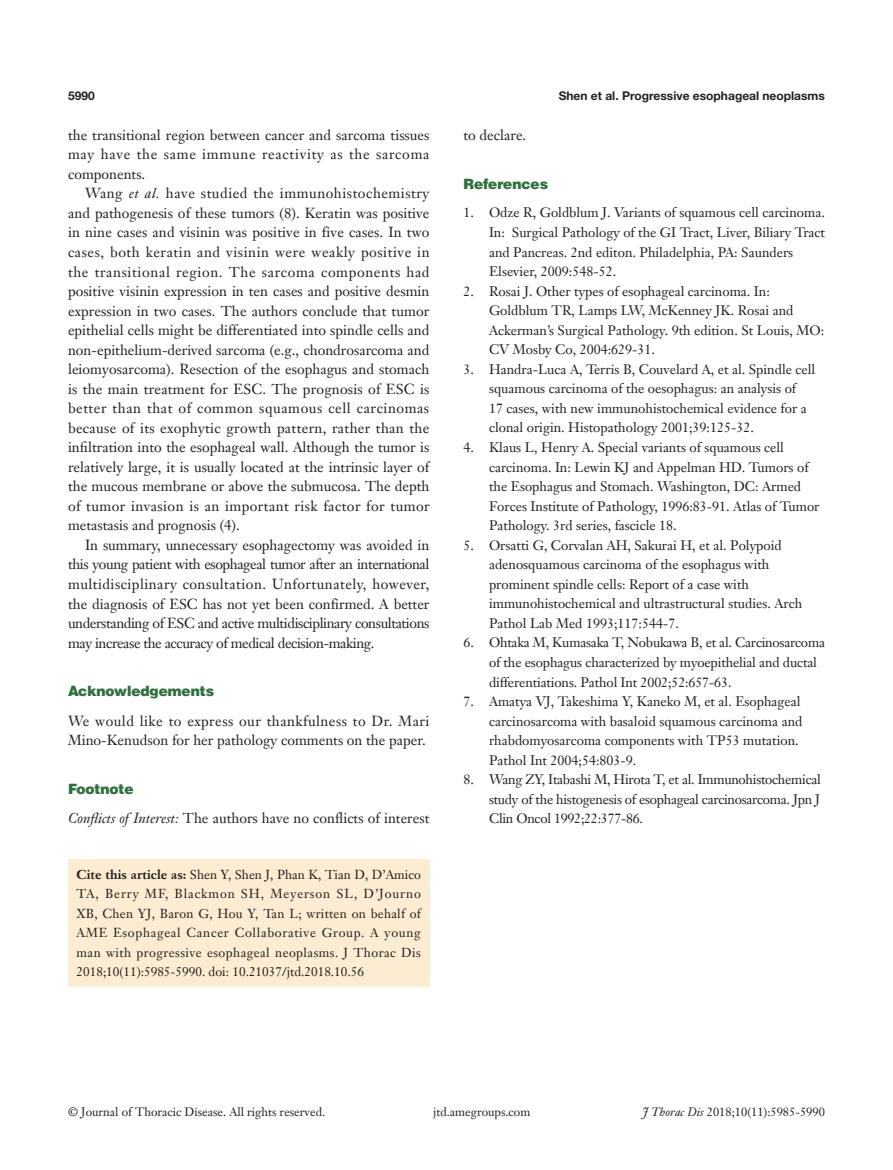
<style>
.page{position:relative;width:893px;height:1170px;background:#fff}
.page>*{position:absolute;margin:0;border:0;box-sizing:border-box;transform-origin:0 0}
.t1{font:14.25px/19.5px "Janson Text LT";color:#231f20;text-align:justify}
.t2{font:900 14.25px "Helvetica";color:#30703e}
.t3{font:13.5px/19.5px "Janson Text LT";color:#231f20}
.Cite{font:12.75px/19.5px "Janson Text LT";color:#231f20;text-align:justify}
.t4{font:12px "Janson Text LT";color:#231f20}
.t5{font:700 12px "Helvetica Neue LT Pro";color:#231f20}
.s1{font-style:italic}
.s2{font-weight:700}
</style>
<div class="page">
<div style="left:68px;top:859px;width:361px;height:127px;background:#fcedd2"></div>
<p class="t5" style="left:68px;top:88px;width:28px">5990</p>
<p class="t1" style="left:68px;top:125px;width:363px">the transitional region between cancer and sarcoma tissues may have the same immune reactivity as the sarcoma components.</p>
<p class="t1" style="left:68px;top:184px;width:363px;text-indent:17px">Wang <span class="s1">et al.</span> have studied the immunohistochemistry and pathogenesis of these tumors (8). Keratin was positive in nine cases and visinin was positive in five cases. In two cases, both keratin and visinin were weakly positive in the transitional region. The sarcoma components had positive visinin expression in ten cases and positive desmin expression in two cases. The authors conclude that tumor epithelial cells might be differentiated into spindle cells and non-epithelium-derived sarcoma (e.g., chondrosarcoma and leiomyosarcoma). Resection of the esophagus and stomach is the main treatment for ESC. The prognosis of ESC is better than that of common squamous cell carcinomas because of its exophytic growth pattern, rather than the infiltration into the esophageal wall. Although the tumor is relatively large, it is usually located at the intrinsic layer of the mucous membrane or above the submucosa. The depth of tumor invasion is an important risk factor for tumor metastasis and prognosis (4).</p>
<p class="t1" style="left:68px;top:535px;width:363px;text-indent:17px">In summary, unnecessary esophagectomy was avoided in this young patient with esophageal tumor after an international multidisciplinary consultation. Unfortunately, however, the diagnosis of ESC has not yet been confirmed. A better understanding of ESC and active multidisciplinary consultations may increase the accuracy of medical decision-making.</p>
<p class="t2" style="left:68px;top:682px;width:148px">Acknowledgements</p>
<p class="t1" style="left:68px;top:710px;width:363px">We would like to express our thankfulness to Dr. Mari<br>Mino-Kenudson for her pathology comments on the paper.</p>
<p class="t2" style="left:68px;top:779px;width:67px">Footnote</p>
<p class="t1" style="left:68px;top:808px;width:363px"><span class="s1">Conflicts of Interest:</span> The authors have no conflicts of interest</p>
<p class="Cite" style="left:77px;top:864px;width:346px"><span class="s2">Cite this article as:</span> Shen Y, Shen J, Phan K, Tian D, D’Amico TA, Berry MF, Blackmon SH, Meyerson SL, D’Journo XB, Chen YJ, Baron G, Hou Y, Tan L; written on behalf of AME Esophageal Cancer Collaborative Group. A young man with progressive esophageal neoplasms. J Thorac Dis 2018;10(11):5985-5990. doi: 10.21037/jtd.2018.10.56</p>
<p class="t5" style="left:559px;top:88px;width:268px">Shen et al. Progressive esophageal neoplasms</p>
<p class="t1" style="left:463px;top:125px;width:64px">to declare.</p>
<p class="t2" style="left:463px;top:174px;width:86px">References</p>
<p class="t3" style="left:489px;top:203px;width:338px;text-indent:-26px">1. Odze R, Goldblum J. Variants of squamous cell carcinoma.<br>In: Surgical Pathology of the GI Tract, Liver, Biliary Tract and Pancreas. 2nd editon. Philadelphia, PA: Saunders Elsevier, 2009:548-52.</p>
<p class="t3" style="left:489px;top:281px;width:337px;text-indent:-26px">2. Rosai J. Other types of esophageal carcinoma. In:<br>Goldblum TR, Lamps LW, McKenney JK. Rosai and Ackerman’s Surgical Pathology. 9th edition. St Louis, MO:<br>CV Mosby Co, 2004:629-31.</p>
<p class="t3" style="left:489px;top:359px;width:328px;text-indent:-26px">3. Handra-Luca A, Terris B, Couvelard A, et al. Spindle cell squamous carcinoma of the oesophagus: an analysis of<br>17 cases, with new immunohistochemical evidence for a clonal origin. Histopathology 2001;39:125-32.</p>
<p class="t3" style="left:489px;top:437px;width:332px;text-indent:-26px">4. Klaus L, Henry A. Special variants of squamous cell carcinoma. In: Lewin KJ and Appelman HD. Tumors of the Esophagus and Stomach. Washington, DC: Armed Forces Institute of Pathology, 1996:83-91. Atlas of Tumor Pathology. 3rd series, fascicle 18.</p>
<p class="t3" style="left:489px;top:535px;width:315px;text-indent:-26px">5. Orsatti G, Corvalan AH, Sakurai H, et al. Polypoid adenosquamous carcinoma of the esophagus with prominent spindle cells: Report of a case with immunohistochemical and ultrastructural studies. Arch Pathol Lab Med 1993;117:544-7.</p>
<p class="t3" style="left:489px;top:633px;width:337px;text-indent:-26px">6. Ohtaka M, Kumasaka T, Nobukawa B, et al. Carcinosarcoma of the esophagus characterized by myoepithelial and ductal differentiations. Pathol Int 2002;52:657-63.</p>
<p class="t3" style="left:489px;top:691px;width:315px;text-indent:-26px">7. Amatya VJ, Takeshima Y, Kaneko M, et al. Esophageal carcinosarcoma with basaloid squamous carcinoma and rhabdomyosarcoma components with TP53 mutation.<br>Pathol Int 2004;54:803-9.</p>
<p class="t3" style="left:489px;top:769px;width:333px;text-align:justify;text-indent:-26px">8. Wang ZY, Itabashi M, Hirota T, et al. Immunohistochemical study of the histogenesis of esophageal carcinosarcoma. Jpn J Clin Oncol 1992;22:377-86.</p>
<p class="t4" style="left:68px;top:1104px;width:259px">© Journal of Thoracic Disease. All rights reserved.</p>
<p class="t4" style="left:433px;top:1104px;width:99px">jtd.amegroups.com</p>
<p class="t4" style="left:643px;top:1104px;width:184px"><span class="s1">J Thorac Dis</span> 2018;10(11):5985-5990</p>
</div>
